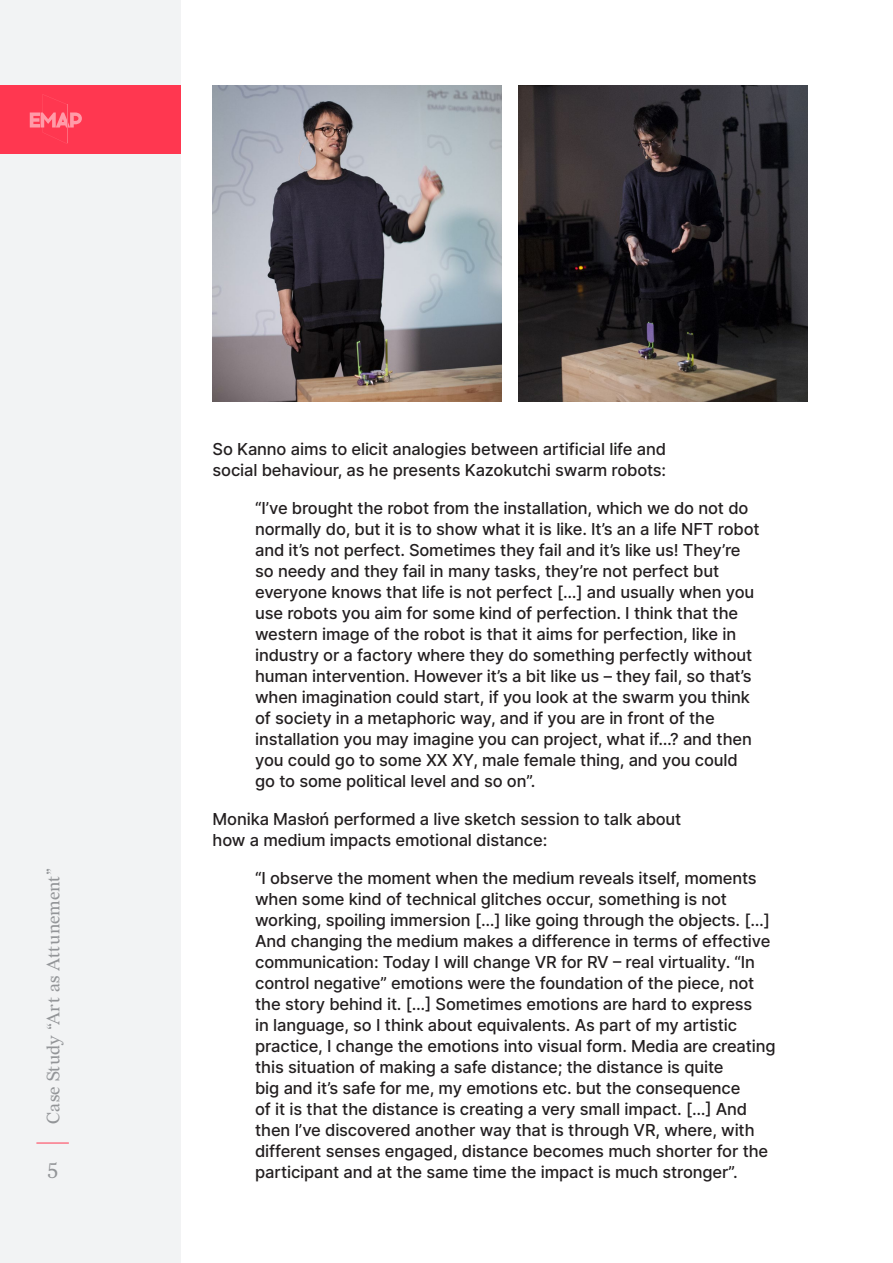
<style>
.page{position:relative;width:893px;height:1263px;background:#fff}
.page>*{position:absolute;margin:0;border:0;box-sizing:border-box;transform-origin:0 0}
.t1{font:21px "Redaction";color:#939598}
.t2{font:18px "Redaction";letter-spacing:.005em;color:#939598}
.TEXT{font:500 16.5px/21px "Inter";letter-spacing:-.01em;color:#231f20}
</style>
<div class="page">
<div style="left:0;top:1px;width:181px;height:1262px;background:#f2f3f4"></div>
<hr style="left:36px;top:1143px;width:33px;height:1px;background:#ff3750">
<div style="left:0;top:85px;width:181px;height:68px;background:#ff3750"></div>
<svg style="left:30px;top:94px;width:52px;height:50px"></svg>
<hr style="left:67px;top:105px;width:1px;height:38px;background:#ff6a7b">
<img style="left:213px;top:85px;width:289px;height:317px">
<img style="left:519px;top:85px;width:289px;height:317px">
<p class="t2" style="left:42px;top:1123px;width:257px;rotate:-90deg">Case Study “Art as Attunement”</p>
<p class="t1" style="left:47px;top:1158px;width:12px">5</p>
<p class="TEXT" style="left:213px;top:438px;width:455px">So Kanno aims to elicit analogies between artificial life and social behaviour, as he presents Kazokutchi swarm robots:</p>
<p class="TEXT" style="left:255px;top:497px;width:506px">“I’ve brought the robot from the installation, which we do not do normally do, but it is to show what it is like. It’s an a life NFT robot and it’s not perfect. Sometimes they fail and it’s like us! They’re so needy and they fail in many tasks, they’re not perfect but everyone knows that life is not perfect […] and usually when you use robots you aim for some kind of perfection. I think that the western image of the robot is that it aims for perfection, like in industry or a factory where they do something perfectly without human intervention. However it’s a bit like us – they fail, so that’s when imagination could start, if you look at the swarm you think of society in a metaphoric way, and if you are in front of the installation you may imagine you can project, what if…? and then you could go to some XX XY, male female thing, and you could go to some political level and so on”.</p>
<p class="TEXT" style="left:213px;top:808px;width:470px">Monika Masłoń performed a live sketch session to talk about how a medium impacts emotional distance:</p>
<p class="TEXT" style="left:255px;top:867px;width:522px">“I observe the moment when the medium reveals itself, moments when some kind of technical glitches occur, something is not working, spoiling immersion […] like going through the objects. […] And changing the medium makes a difference in terms of effective communication: Today I will change VR for RV – real virtuality. “In control negative” emotions were the foundation of the piece, not the story behind it. […] Sometimes emotions are hard to express<br>in language, so I think about equivalents. As part of my artistic practice, I change the emotions into visual form. Media are creating this situation of making a safe distance; the distance is quite<br>big and it’s safe for me, my emotions etc. but the consequence<br>of it is that the distance is creating a very small impact. […] And then I’ve discovered another way that is through VR, where, with different senses engaged, distance becomes much shorter for the participant and at the same time the impact is much stronger”.</p>
</div>
